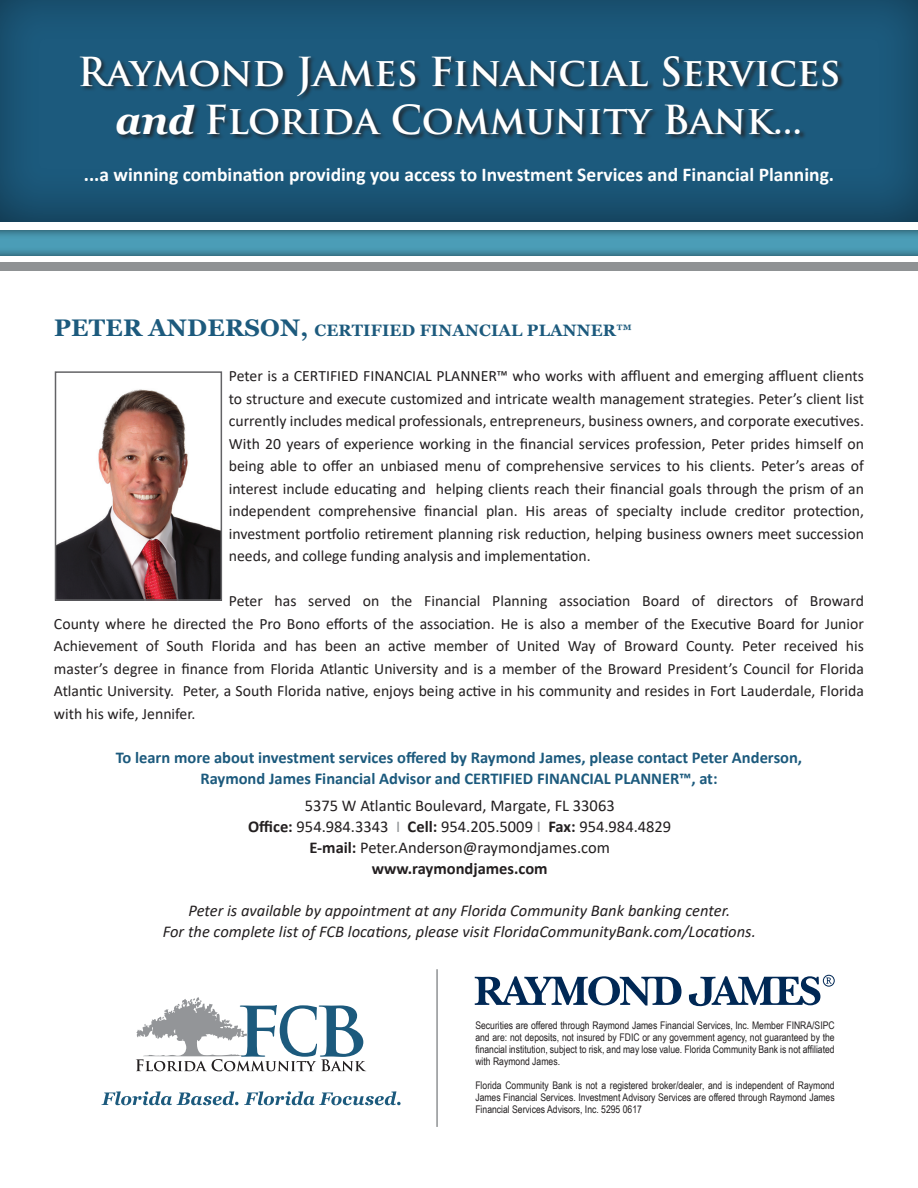
<style>
.page{position:relative;width:918px;height:1188px;background:#fff}
.page>*{position:absolute;margin:0;border:0;box-sizing:border-box;transform-origin:0 0}
.t1{font:700 39px/48px "Trajan Pro";color:#fff;text-align:center}
.t2{font:700 19.5px "Calibri";color:#fff}
.t3{font:16.5px/21px "Calibri";color:#231f20;text-align:center}
.t4{font:italic 16.5px "Calibri";color:#231f20}
.t5{font:700 16.5px/21px "Calibri";color:#1c5a7d;text-align:center}
.t6{font:700 16.5px "Georgia";letter-spacing:.01em;color:#1c5a7d}
.t7{font:15.75px/22.5px "Calibri";color:#231f20;text-align:justify}
.t8{font:10.5px/12px "Arial Narrow";color:#231f20}
.s1{font-family:"Georgia";font-style:italic}
.s2{font-size:24px}
.s3{font-weight:700}
.s4{color:#8f9294}
</style>
<div class="page">
<div style="left:0;top:0;width:918px;height:224px;background:#231f20;opacity:.57"></div>
<hr style="left:436px;top:969px;width:2px;height:158px;background:#8f9294">
<div style="left:0;top:262px;width:918px;height:9px;background:#8f9294"></div>
<div style="left:80px;top:56px;width:765px;height:84px;background:#231f20;opacity:.75"></div>
<div style="left:0;top:228px;width:918px;height:29px;background:#231f20;opacity:.75"></div>
<img style="left:58px;top:389px;width:161px;height:209px">
<div style="left:55px;top:371px;width:167px;height:230px;border:2px solid #636366"></div>
<svg style="left:475px;top:976px;width:207px;height:30px"></svg>
<svg style="left:689px;top:975px;width:146px;height:31px"></svg>
<svg style="left:136px;top:997px;width:230px;height:74px"></svg>
<svg style="left:101px;top:1091px;width:137px;height:14px"></svg>
<svg style="left:244px;top:1091px;width:157px;height:14px"></svg>
<p class="t1" style="left:77px;top:48px;width:765px">Raymond James Financial Services <span class="s1">and</span> Florida Community Bank...</p>
<p class="t2" style="left:84px;top:161px;width:752px">...a winning combination providing you access to Investment Services and Financial Planning.</p>
<h4 class="t6" style="left:54px;top:319px;width:579px"><span class="s2">PETER ANDERSON,</span> CERTIFIED FINANCIAL PLANNER™</h4>
<p class="t7" style="left:229px;top:364px;width:637px">Peter is a CERTIFIED FINANCIAL PLANNER™ who works with affluent and emerging affluent clients to structure and execute customized and intricate wealth management strategies. Peter’s client list currently includes medical professionals, entrepreneurs, business owners, and corporate executives.<br>With 20 years of experience working in the financial services profession, Peter prides himself on being able to offer an unbiased menu of comprehensive services to his clients. Peter’s areas of interest include educating and helping clients reach their financial goals through the prism of an independent comprehensive financial plan. His areas of specialty include creditor protection, investment portfolio retirement planning risk reduction, helping business owners meet succession needs, and college funding analysis and implementation.</p>
<p class="t7" style="left:54px;top:589px;width:811px;text-indent:175px">Peter has served on the Financial Planning association Board of directors of Broward County where he directed the Pro Bono efforts of the association. He is also a member of the Executive Board for Junior Achievement of South Florida and has been an active member of United Way of Broward County. Peter received his master’s degree in finance from Florida Atlantic University and is a member of the Broward President’s Council for Florida Atlantic University. Peter, a South Florida native, enjoys being active in his community and resides in Fort Lauderdale, Florida with his wife, Jennifer.</p>
<h4 class="t5" style="left:116px;top:746px;width:688px">To learn more about investment services offered by Raymond James, please contact Peter Anderson,<br>Raymond James Financial Advisor and CERTIFIED FINANCIAL PLANNER™, at:</h4>
<p class="t3" style="left:248px;top:795px;width:425px">5375 W Atlantic Boulevard, Margate, FL 33063<br><span class="s3">Office:</span> 954.984.3343 <span class="s4">I</span> <span class="s3">Cell:</span> 954.205.5009 <span class="s4">I</span> <span class="s3">Fax:</span> 954.984.4829<br><span class="s3">E-mail:</span> Peter.Anderson@raymondjames.com <span class="s3">www.raymondjames.com</span></p>
<p class="t4" style="left:188px;top:899px;width:543px">Peter is available by appointment at any Florida Community Bank banking center.</p>
<p class="t4" style="left:163px;top:920px;width:595px">For the complete list ofFCB locations, please visit FloridaCommunityBank.com/Locations.</p>
<p class="t8" style="left:475px;top:1019px;width:361px">Securities are offered through Raymond James Financial Services, Inc. Member FINRA/SIPC and are: not deposits, not insured by FDIC or any government agency, not guaranteed by the</p>
<p class="t8" style="left:475px;top:1043px;width:361px">financial institution, subject to risk, and may lose value. Florida Community Bank is not affiliated</p>
<p class="t8" style="left:475px;top:1055px;width:86px">with Raymond James.</p>
<p class="t8" style="left:475px;top:1079px;width:361px">Florida Community Bank is not a registered broker/dealer, and is independent of Raymond</p>
<p class="t8" style="left:475px;top:1091px;width:361px">James Financial Services. Investment Advisory Services are offered through Raymond James<br>Financial Services Advisors, Inc. 5295 0617</p>
</div>
